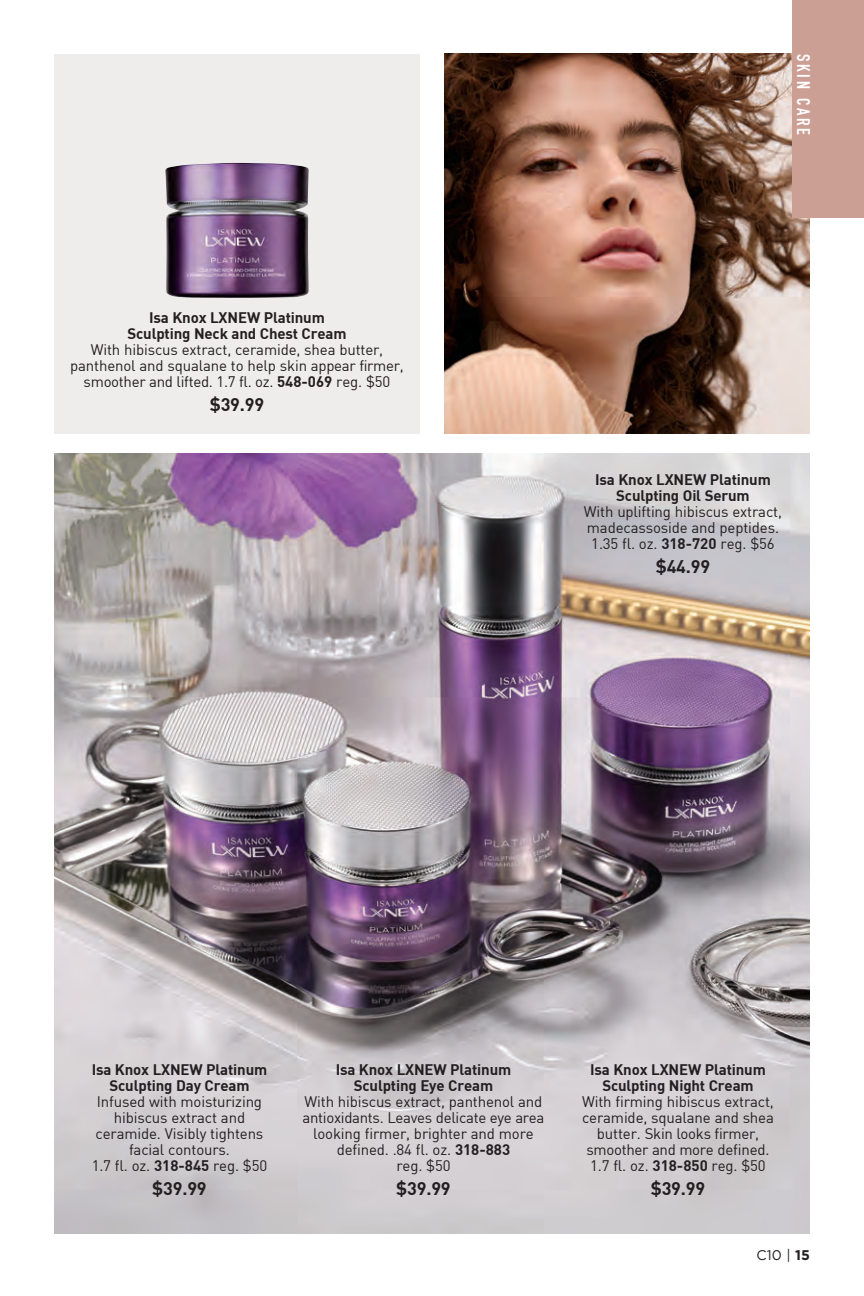
<style>
.page{position:relative;width:864px;height:1296px;background:#fff}
.page>*{position:absolute;margin:0;border:0;box-sizing:border-box;transform-origin:0 0}
.t1{font:18px "DIN Bold";letter-spacing:-.01em;color:#231f20}
.t2{font:700 18px "DIN Condensed";letter-spacing:.15em;color:#fff}
.t3{font:15px/16px "DIN";letter-spacing:-.01em;color:#231f20;text-align:center}
.t4{font:15px/16px "DIN Bold";letter-spacing:-.01em;color:#231f20;text-align:center}
.t5{font:14px "Gotham";color:#231f20}
.s1{font-family:"DIN Bold"}
.s2{font-weight:700}
</style>
<div class="page">
<div style="left:54px;top:54px;width:366px;height:380px;background:#efedec"></div>
<img style="left:444px;top:54px;width:366px;height:380px">
<img style="left:54px;top:454px;width:756px;height:780px">
<img style="left:165px;top:163px;width:144px;height:135px">
<div style="left:793px;top:0;width:71px;height:217px;background:#cc9f95"></div>
<p class="t4" style="left:127px;top:309px;width:221px">Isa Knox LXNEW Platinum<br>Sculpting Neck and Chest Cream</p>
<p class="t3" style="left:70px;top:342px;width:335px">With hibiscus extract, ceramide, shea butter, panthenol and squalane to help skin appear firmer, smoother and lifted. 1.7 fl. oz. <span class="s1">548-069</span> reg. $50</p>
<p class="t1" style="left:210px;top:393px;width:56px">$39.99</p>
<p class="t2" style="left:810px;top:54px;width:82px;rotate:90deg">SKIN CARE</p>
<p class="t4" style="left:595px;top:471px;width:177px">Isa Knox LXNEW Platinum<br>Sculpting Oil Serum</p>
<p class="t3" style="left:584px;top:504px;width:200px;text-align:left">With uplifting hibiscus extract, madecassoside and peptides.<br>1.35 fl. oz. <span class="s1">318-720</span> reg. $56</p>
<p class="t1" style="left:656px;top:555px;width:56px">$44.99</p>
<p class="t4" style="left:92px;top:1061px;width:177px">Isa Knox LXNEW Platinum<br>Sculpting Day Cream</p>
<p class="t3" style="left:92px;top:1093px;width:177px">Infused with moisturizing hibiscus extract and ceramide. Visibly tightens facial contours.<br>1.7 fl. oz. <span class="s1">318-845</span> reg. $50</p>
<p class="t1" style="left:152px;top:1176px;width:56px">$39.99</p>
<p class="t4" style="left:336px;top:1061px;width:177px">Isa Knox LXNEW Platinum<br>Sculpting Eye Cream</p>
<p class="t3" style="left:302px;top:1093px;width:244px">With hibiscus extract, panthenol and antioxidants. Leaves delicate eye area looking firmer, brighter and more defined. .84 fl. oz. <span class="s1">318-883<br></span>reg. $50</p>
<p class="t1" style="left:396px;top:1176px;width:56px">$39.99</p>
<p class="t4" style="left:590px;top:1061px;width:177px">Isa Knox LXNEW Platinum<br>Sculpting Night Cream</p>
<p class="t3" style="left:582px;top:1093px;width:193px">With firming hibiscus extract, ceramide, squalane and shea butter. Skin looks firmer, smoother and more defined.<br>1.7 fl. oz. <span class="s1">318-850</span> reg. $50</p>
<p class="t1" style="left:651px;top:1176px;width:56px">$39.99</p>
<p class="t5" style="left:756px;top:1250px;width:55px">C10 | <span class="s2">15</span></p>
</div>
